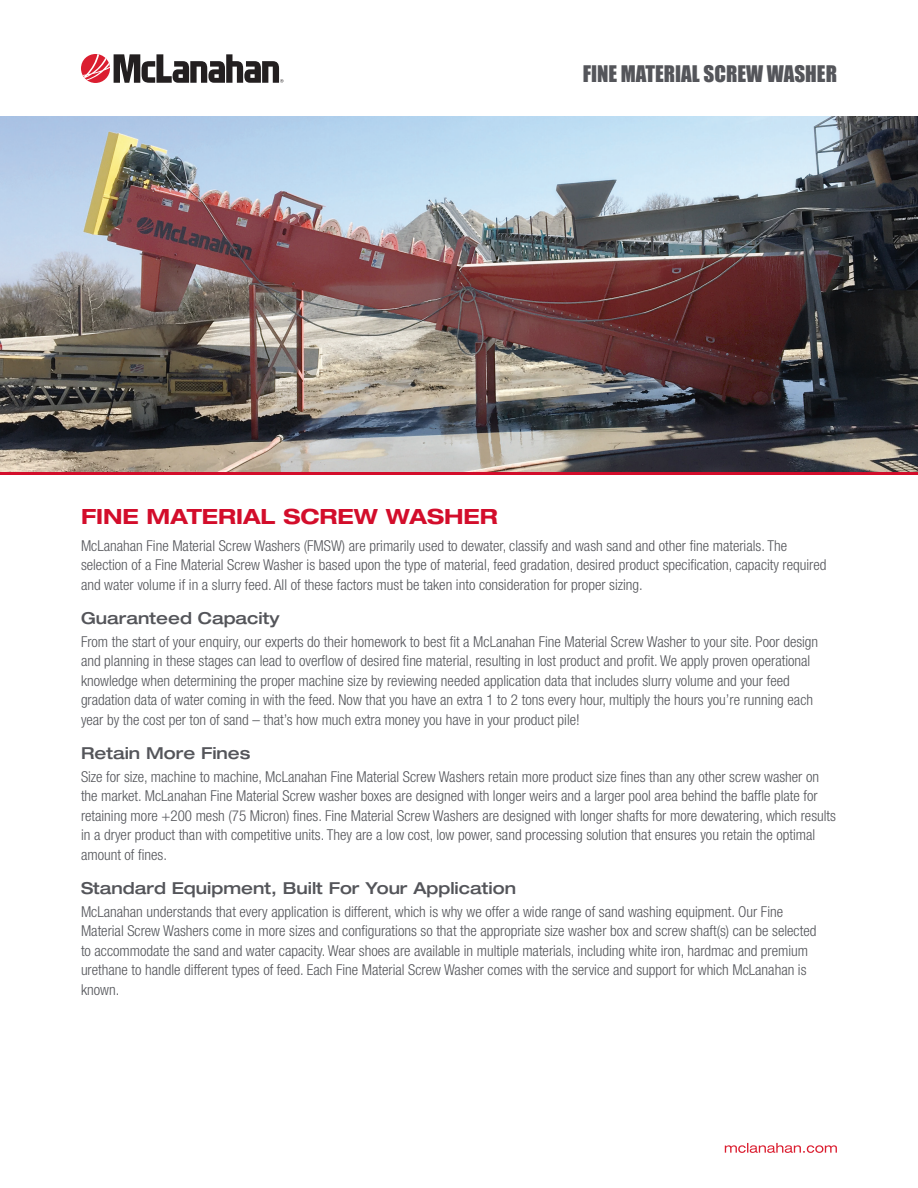
<style>
.page{position:relative;width:918px;height:1188px;background:#fff}
.page>*{position:absolute;margin:0;border:0;box-sizing:border-box;transform-origin:0 0}
.t1{font:700 expanded 21px "Helvetica Neue LT Std";color:#d30d2b}
.t2{font:21px "Impact";color:#54555a}
.t3{font:500 expanded 16.5px "Helvetica Neue LT Std";color:#54555a}
.t4{font:300 condensed 15px/19.5px "Helvetica Neue LT Std";color:#54555a}
</style>
<div class="page">
<svg style="left:82px;top:54px;width:201px;height:29px"></svg>
<img style="left:0;top:117px;width:918px;height:355px">
<hr style="left:0;top:472px;width:918px;height:3px;background:#d30d2b">
<svg style="left:725px;top:1143px;width:112px;height:10px"></svg>
<p class="t2" style="left:583px;top:57px;width:256px">FINE MATERIAL SCREW WASHER</p>
<p class="t1" style="left:81px;top:503px;width:418px">FINE MATERIAL SCREW WASHER</p>
<p class="t4" style="left:81px;top:536px;width:747px">McLanahan Fine Material Screw Washers (FMSW) are primarily used to dewater, classify and wash sand and other fine materials. The selection of a Fine Material Screw Washer is based upon the type of material, feed gradation, desired product specification, capacity required and water volume if in a slurry feed. All of these factors must be taken into consideration for proper sizing.</p>
<p class="t3" style="left:81px;top:608px;width:200px">Guaranteed Capacity</p>
<p class="t4" style="left:81px;top:632px;width:739px">From the start of your enquiry, our experts do their homework to best fit a McLanahan Fine Material Screw Washer to your site. Poor design and planning in these stages can lead to overflow of desired fine material, resulting in lost product and profit. We apply proven operational knowledge when determining the proper machine size by reviewing needed application data that includes slurry volume and your feed gradation data of water coming in with the feed. Now that you have an extra 1 to 2 tons every hour, multiply the hours you’re running each year by the cost per ton of sand – that’s how much extra money you have in your product pile!</p>
<p class="t3" style="left:81px;top:743px;width:171px">Retain More Fines</p>
<p class="t4" style="left:81px;top:767px;width:757px">Size for size, machine to machine, McLanahan Fine Material Screw Washers retain more product size fines than any other screw washer on the market. McLanahan Fine Material Screw washer boxes are designed with longer weirs and a larger pool area behind the baffle plate for retaining more +200 mesh (75 Micron) fines. Fine Material Screw Washers are designed with longer shafts for more dewatering, which results in a dryer product than with competitive units. They are a low cost, low power, sand processing solution that ensures you retain the optimal amount of fines.</p>
<p class="t3" style="left:81px;top:878px;width:437px">Standard Equipment, Built For Your Application</p>
<p class="t4" style="left:81px;top:902px;width:737px">McLanahan understands that every application is different, which is why we offer a wide range of sand washing equipment. Our Fine Material Screw Washers come in more sizes and configurations so that the appropriate size washer box and screw shaft(s) can be selected to accommodate the sand and water capacity. Wear shoes are available in multiple materials, including white iron, hardmac and premium urethane to handle different types of feed. Each Fine Material Screw Washer comes with the service and support for which McLanahan is known.</p>
</div>
